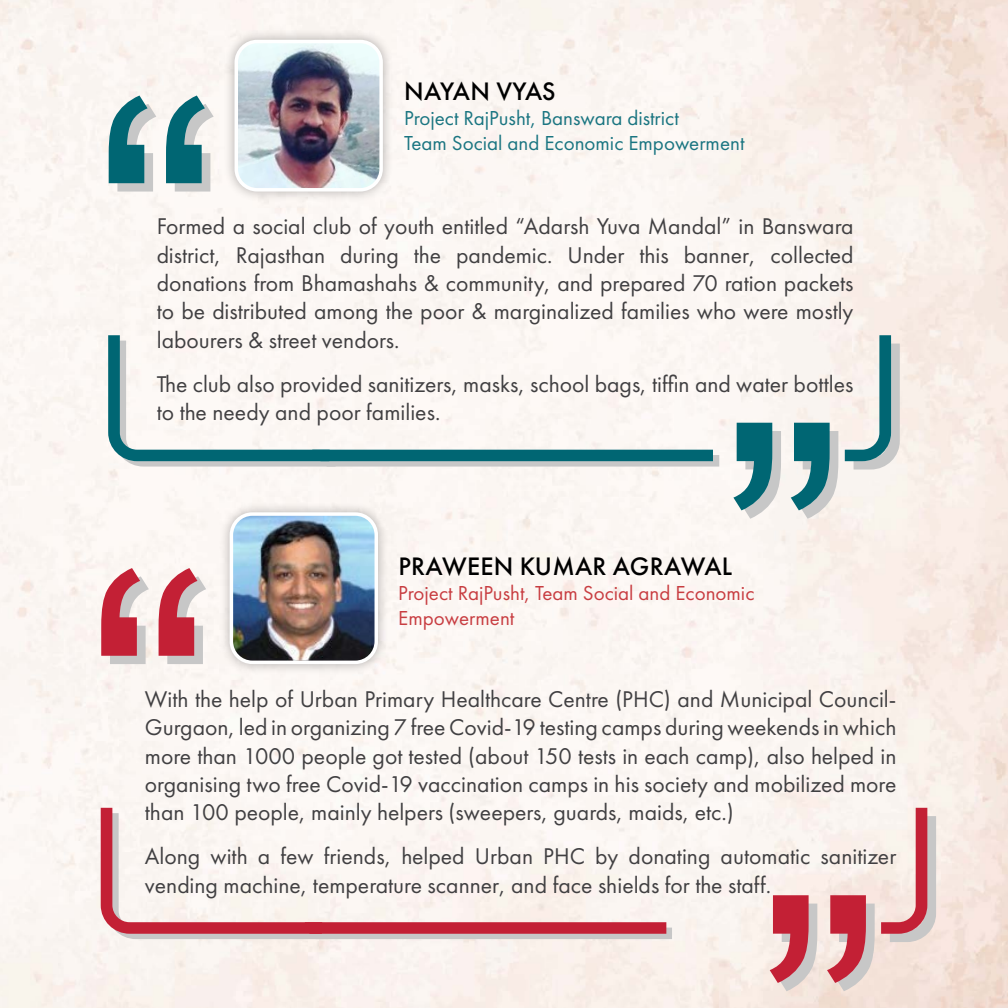
<style>
.page{position:relative;width:1008px;height:1008px;background:#fff}
.page>*{position:absolute;margin:0;border:0;box-sizing:border-box;transform-origin:0 0}
.t1{font:500 26.25px "Futura PT";letter-spacing:.01em;color:#000}
.t2{font:500 26.25px "Futura PT";letter-spacing:-.01em;color:#000}
.t3{font:23.62px/28.3px "Futura PT";color:#414042;text-align:justify}
.t4{font:21px/25.2px "Futura PT";color:#1a7581}
.t5{font:21px/25.2px "Futura PT";color:#c83d41}
</style>
<div class="page">
<svg style="left:845px;top:335px;width:55px;height:135px;background:#b4c7c7"></svg>
<svg style="left:109px;top:96px;width:105px;height:96px"></svg>
<svg style="left:733px;top:423px;width:105px;height:96px"></svg>
<div style="left:224px;top:29px;width:170px;height:174px;background:#000;opacity:.3"></div>
<img style="left:236px;top:42px;width:145px;height:148px">
<div style="left:234px;top:40px;width:149px;height:152px;border:4px solid #fff;border-radius:21px"></div>
<svg style="left:108px;top:335px;width:611px;height:132px"></svg>
<svg style="left:881px;top:808px;width:55px;height:134px;background:#e1b5b6"></svg>
<svg style="left:101px;top:568px;width:105px;height:96px"></svg>
<svg style="left:770px;top:895px;width:105px;height:96px;background:#d5878e"></svg>
<div style="left:219px;top:501px;width:170px;height:175px;background:#000;opacity:.3"></div>
<img style="left:231px;top:514px;width:145px;height:148px">
<div style="left:230px;top:512px;width:148px;height:152px;border:4px solid #fff;border-radius:21px"></div>
<svg style="left:101px;top:808px;width:571px;height:131px"></svg>
<p class="t2" style="left:404px;top:75px;width:153px">NAYAN VYAS</p>
<p class="t4" style="left:404px;top:105px;width:342px">Project RajPusht, Banswara district<br>Team Social and Economic Empowerment</p>
<p class="t3" style="left:157px;top:212px;width:698px">Formed a social club of youth entitled “Adarsh Yuva Mandal” in Banswara district, Rajasthan during the pandemic. Under this banner, collected donations from Bhamashahs &amp; community, and prepared 70 ration packets to be distributed among the poor &amp; marginalized families who were mostly labourers &amp; street vendors.</p>
<p class="t3" style="left:157px;top:370px;width:698px">The club also provided sanitizers, masks, school bags, tiffin and water bottles to the needy and poor families.</p>
<p class="t1" style="left:398px;top:550px;width:335px">PRAWEEN KUMAR AGRAWAL</p>
<p class="t5" style="left:398px;top:580px;width:358px">Project RajPusht, Team Social and Economic<br>Empowerment</p>
<p class="t3" style="left:145px;top:685px;width:753px">With the help of Urban Primary Healthcare Centre (PHC) and Municipal Council-Gurgaon, led in organizing 7 free Covid-19 testing camps during weekends in which more than 1000 people got tested (about 150 tests in each camp), also helped in organising two free Covid-19 vaccination camps in his society and mobilized more than 100 people, mainly helpers (sweepers, guards, maids, etc.)</p>
<p class="t3" style="left:145px;top:842px;width:753px">Along with a few friends, helped Urban PHC by donating automatic sanitizer vending machine, temperature scanner, and face shields for the staff.</p>
</div>
